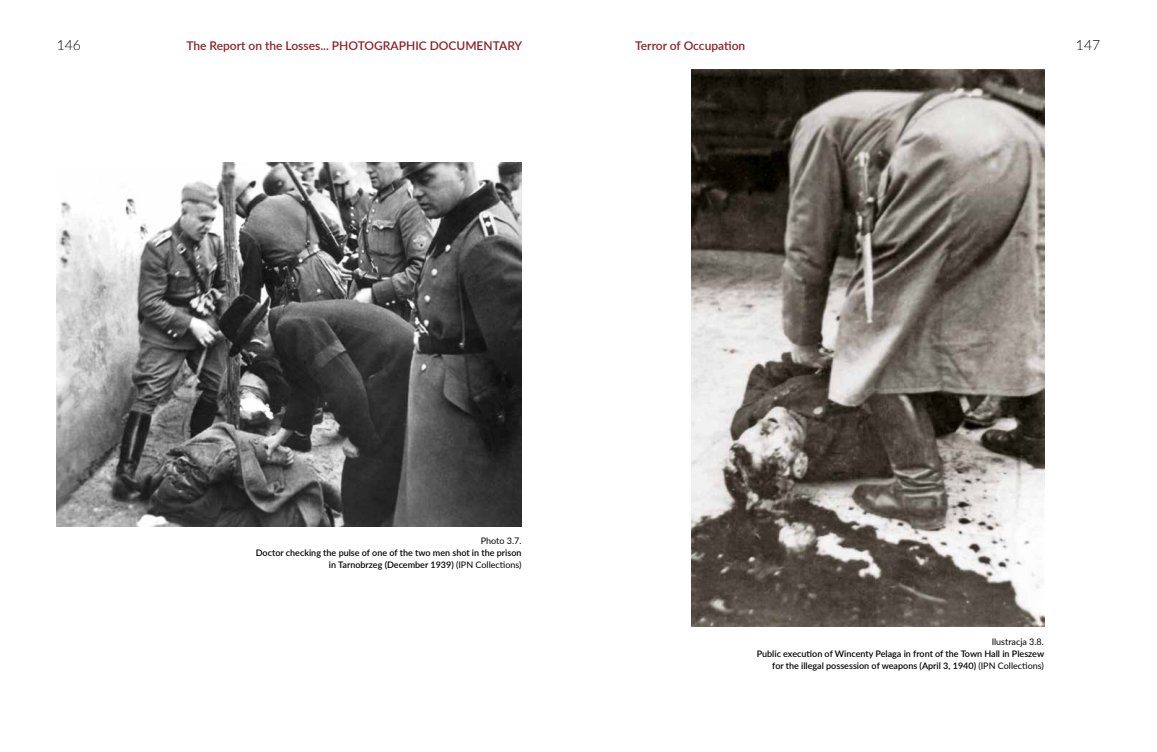
<style>
.page{position:relative;width:1157px;height:752px;background:#fff}
.page>*{position:absolute;margin:0;border:0;box-sizing:border-box;transform-origin:0 0}
.t1{font:300 14px "Lato";color:#000}
.t2{font:600 12px "Lato";color:#8d1f24}
.t3{font:600 9px/12px "Lato";color:#000;text-align:right}
.t4{font:9px "Lato";color:#000}
.s1{font-weight:400}
</style>
<div class="page">
<img style="left:57px;top:163px;width:465px;height:363px">
<img style="left:691px;top:69px;width:353px;height:557px">
<h1 class="t1" style="left:57px;top:35px;width:26px">146</h1>
<h2 class="t2" style="left:186px;top:37px;width:337px">The Report on the Losses... PHOTOGRAPHIC DOCUMENTARY</h2>
<h1 class="t1" style="left:1075px;top:35px;width:26px">147</h1>
<h2 class="t2" style="left:635px;top:37px;width:112px">Terror of Occupation</h2>
<p class="t4" style="left:481px;top:534px;width:42px">Photo 3.7.</p>
<p class="t3" style="left:256px;top:546px;width:267px">Doctor checking the pulse of one of the two men shot in the prison in Tarnobrzeg (December 1939) <span class="s1">(IPN Collections)</span></p>
<p class="t4" style="left:991px;top:635px;width:54px">Ilustracja 3.8.</p>
<p class="t3" style="left:756px;top:647px;width:289px">Public execution of Wincenty Pelaga in front of the Town Hall in Pleszew for the illegal possession of weapons (April 3, 1940) <span class="s1">(IPN Collections)</span></p>
</div>
